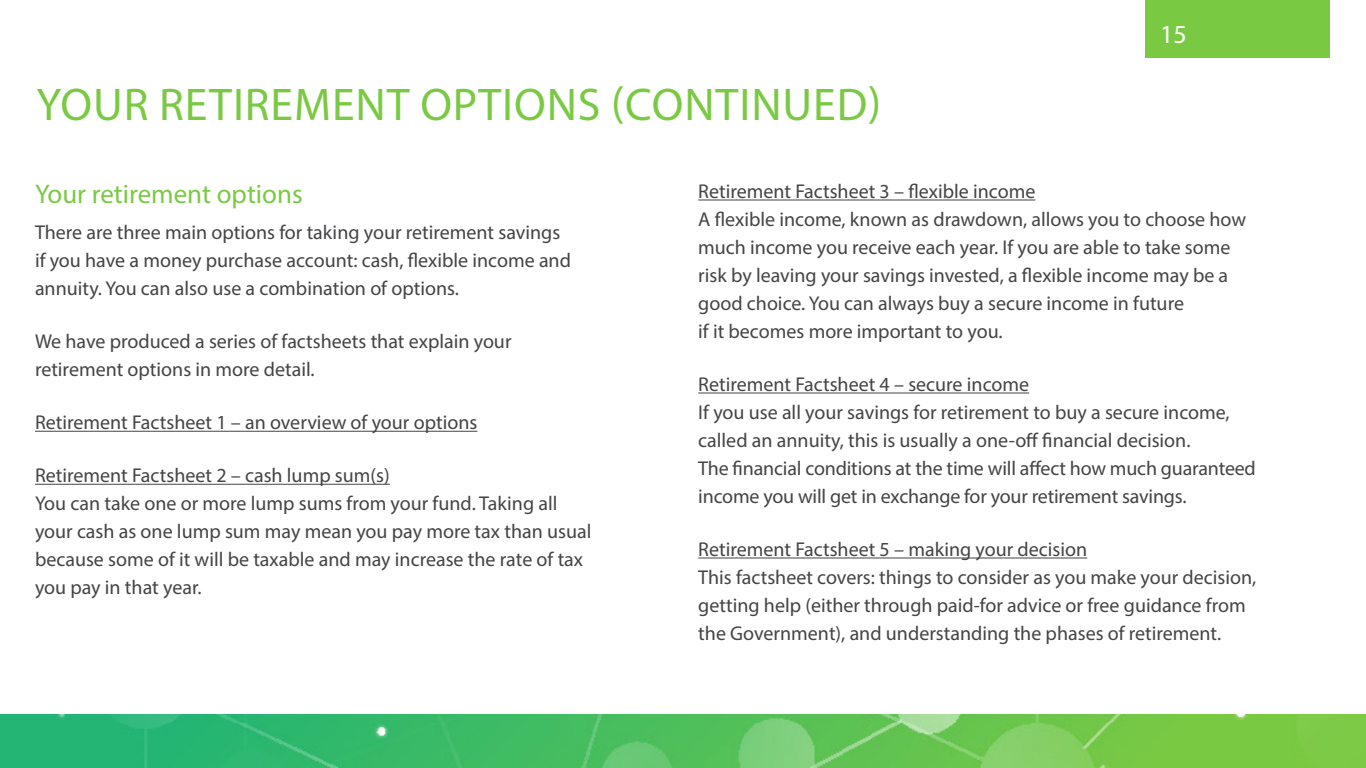
<style>
.page{position:relative;width:1366px;height:768px;background:#fff}
.page>*{position:absolute;margin:0;border:0;box-sizing:border-box;transform-origin:0 0}
.t1{font:46px "Myriad Pro";letter-spacing:.02em;color:#7ac943}
.t2{font:27px "Myriad Pro";color:#7ac943}
.t3{font:26px "Myriad Pro";color:#fff}
.t4{font:20px/28px "Myriad Pro";color:#454346}
</style>
<div class="page">
<hr style="left:35px;top:431px;width:442px;height:1px;background:#454346">
<hr style="left:35px;top:484px;width:355px;height:1px;background:#454346">
<hr style="left:698px;top:199px;width:337px;height:1px;background:#454346">
<hr style="left:698px;top:392px;width:331px;height:1px;background:#454346">
<hr style="left:698px;top:557px;width:389px;height:1px;background:#454346">
<img style="left:0;top:714px;width:1366px;height:54px">
<div style="left:1145px;top:0;width:185px;height:58px;background:#7ac943"></div>
<h1 class="t1" style="left:36px;top:76px;width:846px">YOUR RETIREMENT OPTIONS (CONTINUED)</h1>
<h3 class="t3" style="left:1160px;top:18px;width:28px">15</h3>
<h2 class="t2" style="left:35px;top:178px;width:269px">Your retirement options</h2>
<p class="t4" style="left:35px;top:218px;width:538px">There are three main options for taking your retirement savings if you have a money purchase account: cash, flexible income and annuity. You can also use a combination of options.</p>
<p class="t4" style="left:35px;top:327px;width:478px">We have produced a series of factsheets that explain your retirement options in more detail.</p>
<p class="t4" style="left:35px;top:408px;width:444px">Retirement Factsheet 1 – an overview of your options</p>
<p class="t4" style="left:35px;top:461px;width:558px">Retirement Factsheet 2 – cash lump sum(s)<br>You can take one or more lump sums from your fund. Taking all your cash as one lump sum may mean you pay more tax than usual because some of it will be taxable and may increase the rate of tax you pay in that year.</p>
<p class="t4" style="left:698px;top:177px;width:549px">Retirement Factsheet 3 – flexible income<br>A flexible income, known as drawdown, allows you to choose how much income you receive each year. If you are able to take some risk by leaving your savings invested, a flexible income may be a good choice. You can always buy a secure income in future<br>if it becomes more important to you.</p>
<p class="t4" style="left:698px;top:370px;width:559px">Retirement Factsheet 4 – secure income<br>If you use all your savings for retirement to buy a secure income, called an annuity, this is usually a one-off financial decision.<br>The financial conditions at the time will affect how much guaranteed income you will get in exchange for your retirement savings.</p>
<p class="t4" style="left:698px;top:535px;width:560px">Retirement Factsheet 5 – making your decision<br>This factsheet covers: things to consider as you make your decision, getting help (either through paid-for advice or free guidance from the Government), and understanding the phases of retirement.</p>
</div>
